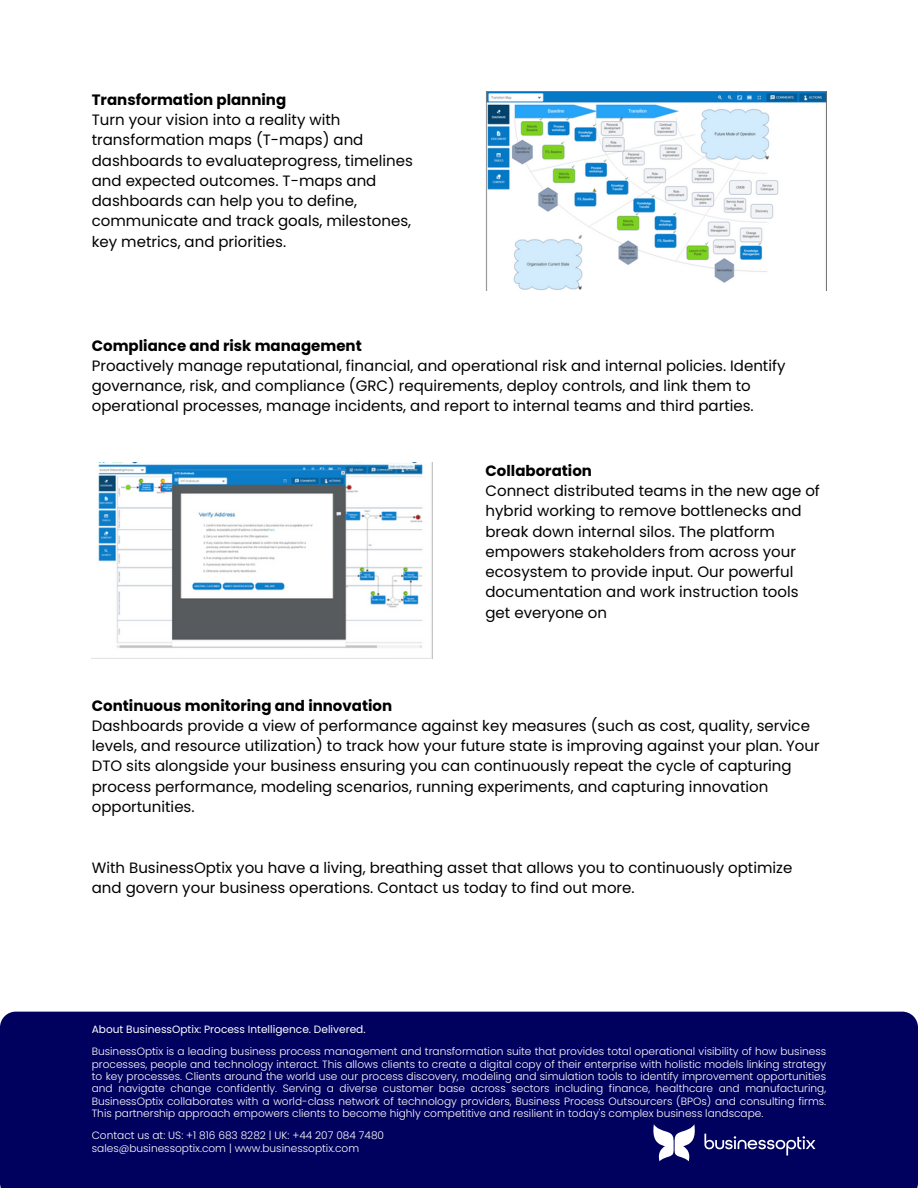
<style>
.page{position:relative;width:918px;height:1188px;background:#fff}
.page>*{position:absolute;margin:0;border:0;box-sizing:border-box;transform-origin:0 0}
.t1{font:15px/20.2px "Poppins";color:#000}
.t2{font:700 15px "Poppins";color:#000}
.t3{font:300 10.65px/12.3px "Poppins";color:#fff;text-align:justify}
.t4{font:10.65px "Poppins";color:#fff}
</style>
<div class="page">
<img style="left:486px;top:92px;width:340px;height:199px">
<img style="left:92px;top:463px;width:341px;height:196px">
<div style="left:0;top:1012px;width:918px;height:176px;background:#00005f"></div>
<svg style="left:650px;top:1124px;width:48px;height:37px"></svg>
<svg style="left:704px;top:1134px;width:111px;height:21px;background:#353580"></svg>
<p class="t2" style="left:92px;top:89px;width:196px">Transformation planning</p>
<p class="t1" style="left:92px;top:110px;width:323px">Turn your vision into a reality with transformation maps (T-maps) and dashboards to evaluateprogress, timelines and expected outcomes. T-maps and dashboards can help you to define, communicate and track goals, milestones, key metrics, and priorities.</p>
<p class="t2" style="left:92px;top:335px;width:272px">Compliance and risk management</p>
<p class="t1" style="left:92px;top:356px;width:695px">Proactively manage reputational, financial, and operational risk and internal policies. Identify governance, risk, and compliance (GRC) requirements, deploy controls, and link them to operational processes, manage incidents, and report to internal teams and third parties.</p>
<p class="t2" style="left:486px;top:460px;width:108px">Collaboration</p>
<p class="t1" style="left:486px;top:481px;width:336px">Connect distributed teams in the new age of hybrid working to remove bottlenecks and break down internal silos. The platform empowers stakeholders from across your ecosystem to provide input. Our powerful documentation and work instruction tools get everyone on</p>
<p class="t2" style="left:92px;top:695px;width:302px">Continuous monitoring and innovation</p>
<p class="t1" style="left:92px;top:715px;width:729px">Dashboards provide a view of performance against key measures (such as cost, quality, service levels, and resource utilization) to track how your future state is improving against your plan. Your DTO sits alongside your business ensuring you can continuously repeat the cycle of capturing process performance, modeling scenarios, running experiments, and capturing innovation opportunities.</p>
<p class="t1" style="left:92px;top:857px;width:702px">With BusinessOptix you have a living, breathing asset that allows you to continuously optimize and govern your business operations. Contact us today to find out more.</p>
<p class="t4" style="left:92px;top:1022px;width:275px">About BusinessOptix: Process Intelligence. Delivered.</p>
<p class="t3" style="left:92px;top:1045px;width:736px">BusinessOptix is a leading business process management and transformation suite that provides total operational visibility of how business processes, people and technology interact. This allows clients to create a digital copy of their enterprise with holistic models linking strategy to key processes. Clients around the world use our process discovery, modeling and simulation tools to identify improvement opportunities and navigate change confidently. Serving a diverse customer base across sectors including finance, healthcare and manufacturing, BusinessOptix collaborates with a world-class network of technology providers, Business Process Outsourcers (BPOs) and consulting firms.<br>This partnership approach empowers clients to become highly competitive and resilient in today's complex business landscape.</p>
<p class="t3" style="left:92px;top:1130px;width:294px">Contact us at: US: +1 816 683 8282 | UK: +44 207 084 7480</p>
<p class="t3" style="left:92px;top:1142px;width:269px">sales@businessoptix.com | www.businessoptix.com</p>
</div>
